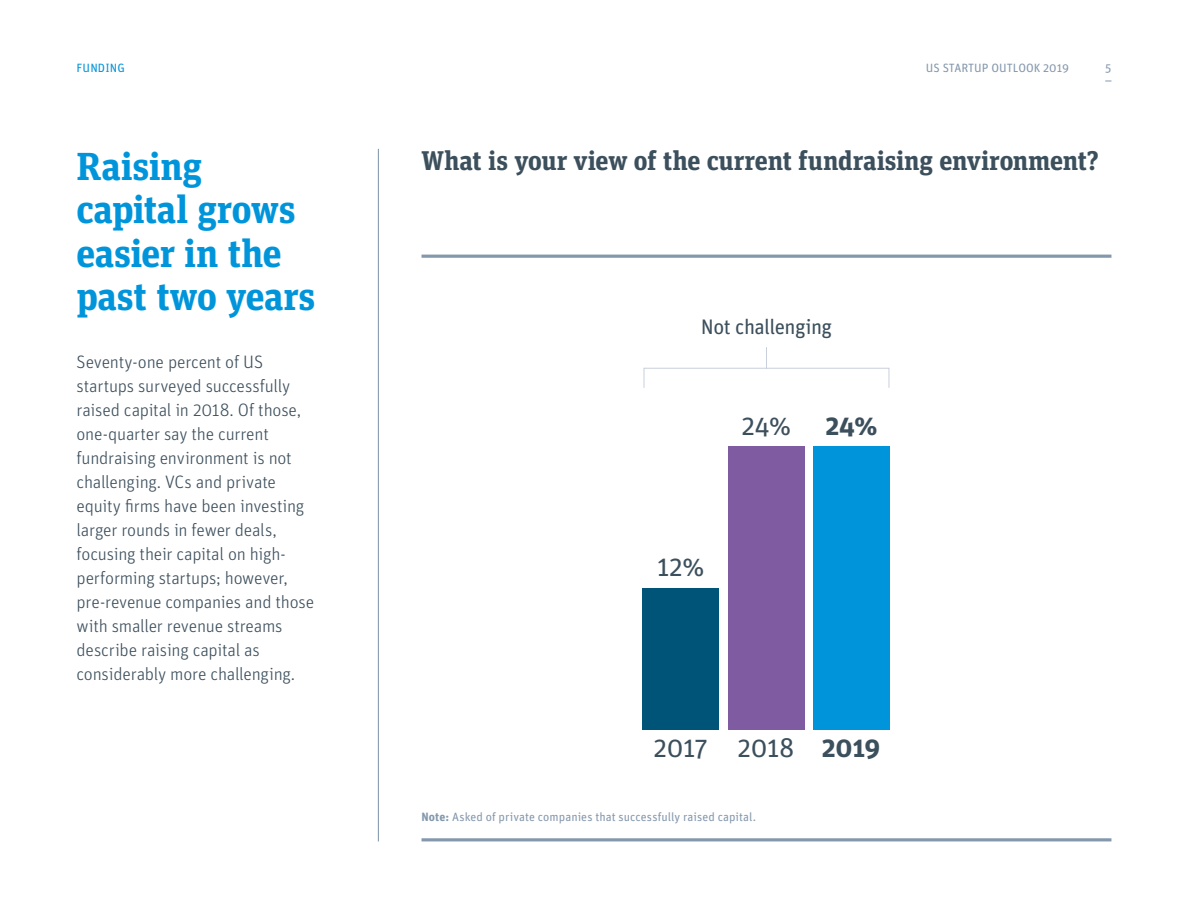
<style>
.page{position:relative;width:1188px;height:918px;background:#fff}
.page>*{position:absolute;margin:0;border:0;box-sizing:border-box;transform-origin:0 0}
.t1{font:700 39px/43.5px "SVB Slab";letter-spacing:-.01em;color:#0095db}
.t2{font:700 27px "SVB Slab";letter-spacing:-.01em;color:#3c4f5c}
.t3{font:27px "SVB Sans";letter-spacing:-.01em;color:#3c4f5c}
.t4{font:700 27px "SVB Sans";color:#3c4f5c}
.t5{font:21px "SVB Sans";letter-spacing:-.025em;color:#3c4f5c}
.t6{font:300 18px/24px "SVB Sans";letter-spacing:-.015em;color:#3c4f5c}
.t7{font:12px "SVB Sans";color:#8498ad}
.t8{font:12px "SVB Sans";letter-spacing:.01em;color:#0095db}
.s1{font-weight:700}
</style>
<div class="page">
<hr style="left:378px;top:149px;width:1px;height:692px;background:#8498ad">
<hr style="left:422px;top:255px;width:689px;height:3px;background:#8498ad">
<hr style="left:422px;top:838px;width:689px;height:3px;background:#8498ad">
<div style="left:643px;top:588px;width:76px;height:142px;background:#005478"></div>
<div style="left:728px;top:446px;width:76px;height:284px;background:#7f5ba2"></div>
<div style="left:813px;top:446px;width:76px;height:284px;background:#0095db"></div>
<svg style="left:643px;top:347px;width:247px;height:41px"></svg>
<p class="t8" style="left:77px;top:60px;width:50px">FUNDING</p>
<h1 class="t1" style="left:77px;top:142px;width:240px">Raising capital grows easier in the past two years</h1>
<p class="t6" style="left:77px;top:350px;width:239px">Seventy-one percent of US startups surveyed successfully raised capital in 2018. Of those, one-quarter say the current fundraising environment is not challenging. VCs and private equity firms have been investing larger rounds in fewer deals, focusing their capital on high&shy;performing startups; however, pre-revenue companies and those with smaller revenue streams describe raising capital as considerably more challenging.</p>
<p class="t7" style="left:926px;top:60px;width:145px">US STARTUP OUTLOOK 2019</p>
<p class="t7" style="left:1105px;top:60px;width:8px">5</p>
<h2 class="t2" style="left:422px;top:141px;width:679px">What is your view of the current fundraising environment?</h2>
<p class="t5" style="left:701px;top:312px;width:133px">Not challenging</p>
<h2 class="t3" style="left:742px;top:407px;width:51px">24%</h2>
<h2 class="t4" style="left:825px;top:406px;width:54px">24%</h2>
<h2 class="t3" style="left:657px;top:547px;width:49px">12%</h2>
<h2 class="t3" style="left:654px;top:729px;width:228px">2017 2018 <span class="s1">2019</span></h2>
<p class="t7" style="left:422px;top:809px;width:336px"><span class="s1">Note:</span> Asked of private companies that successfully raised capital.</p>
</div>
